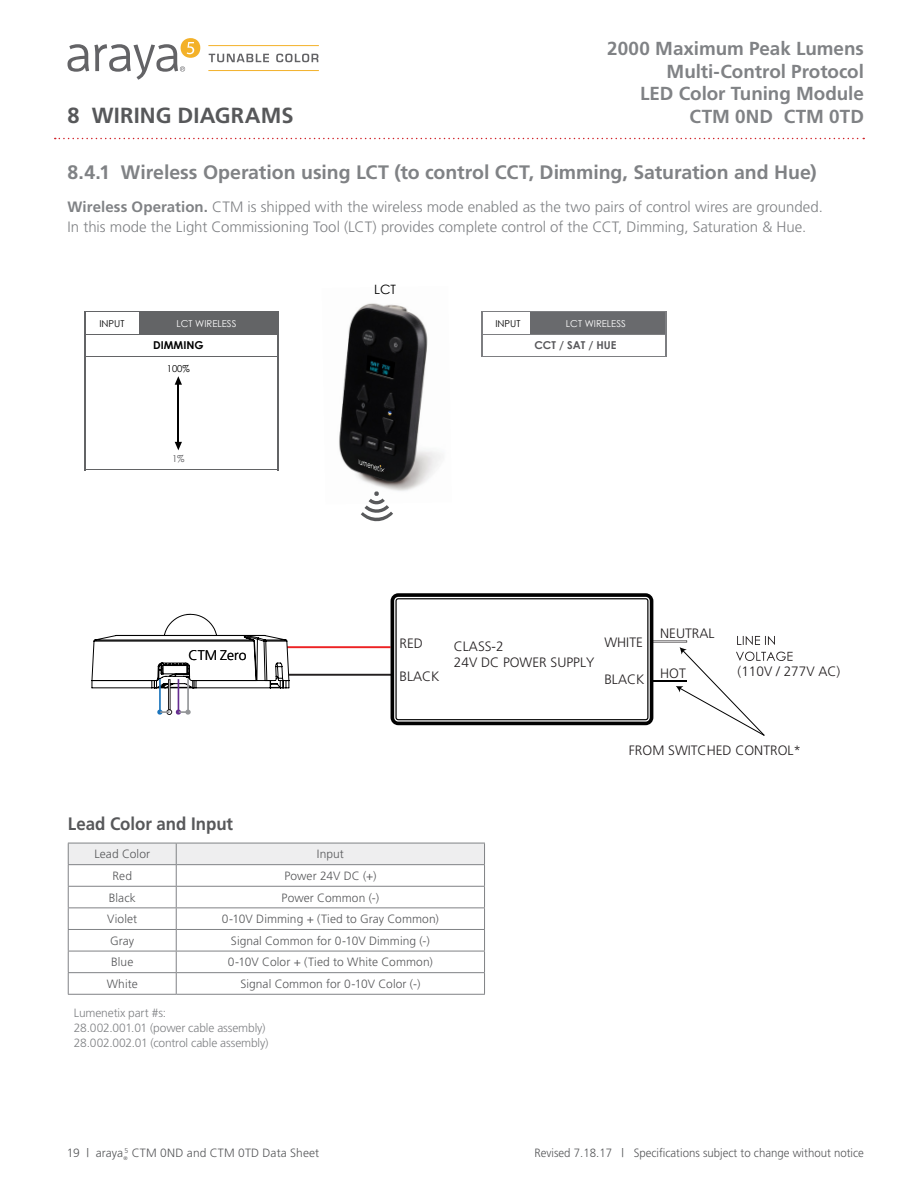
<style>
.page{position:relative;width:918px;height:1188px;background:#fff}
.page>*{position:absolute;margin:0;border:0;box-sizing:border-box;transform-origin:0 0}
.Chapter_Head{font:700 21.9px "Frutiger";letter-spacing:.005em;color:#57585a}
.Body{font:700 19.5px "Frutiger";letter-spacing:-.005em;color:#808285}
.t1{font:700 18.9px/22.5px "Frutiger";color:#808285;text-align:right}
.Subhead{font:700 18px "Frutiger";color:#57585a;scale:.94 1}
.Body-2{font:300 15px/19.5px "Frutiger";color:#808285}
.t2{font:300 13.95px "Frutiger";color:#000}
.t3{font:300 13.65px/16.4px "Frutiger";color:#231f20}
.t4{font:12.9px "Century Gothic";color:#000}
.Table_body_centered{font:300 12px "Frutiger";letter-spacing:.005em;color:#57585a}
.Table_only{font:300 12px/15px "Frutiger";letter-spacing:-.01em;color:#808285}
.Table_body_centered-2{font:300 12px "Frutiger";letter-spacing:.005em;color:#57585a;scale:.95 1}
.t5{font:700 10.8px "Century Gothic";color:#59595c}
.t6{font:700 10.8px "Century Gothic";color:#010101}
.t7{font:9.45px "Century Gothic";color:#fff}
.t8{font:9.45px "Century Gothic";color:#010101}
.t9{font:9.45px "Century Gothic";color:#59595c}
.t10{font:300 5.25px "Frutiger";color:#57585a}
.s1{font-weight:700}
</style>
<div class="page">
<svg style="left:55px;top:138px;width:809px;height:1px"></svg>
<hr style="left:208px;top:45px;width:111px;height:1px;background:#f3b129">
<hr style="left:208px;top:70px;width:111px;height:1px;background:#f3b129">
<div style="left:181px;top:38px;width:19px;height:20px;background:#f3b129;border-radius:50%"></div>
<svg style="left:68px;top:42px;width:126px;height:38px"></svg>
<svg style="left:209px;top:54px;width:109px;height:8px"></svg>
<svg style="left:68px;top:843px;width:417px;height:151px"></svg>
<hr style="left:68px;top:994px;width:108px;height:1px;background:#808285">
<hr style="left:176px;top:994px;width:309px;height:1px;background:#808285">
<hr style="left:287px;top:646px;width:104px;height:2px;background:#ed2224">
<hr style="left:289px;top:674px;width:103px;height:2px;background:#231f20">
<img style="left:339px;top:303px;width:102px;height:188px">
<img style="left:358px;top:459px;width:27px;height:13px">
<div style="left:139px;top:311px;width:140px;height:23px;background:#636466"></div>
<hr style="left:84px;top:311px;width:1px;height:159px;background:#636466">
<hr style="left:278px;top:311px;width:1px;height:159px;background:#636466">
<hr style="left:86px;top:334px;width:192px;height:1px;background:#636466">
<hr style="left:85px;top:311px;width:193px;height:1px;background:#636466">
<hr style="left:85px;top:469px;width:193px;height:1px;background:#626365">
<div style="left:530px;top:311px;width:136px;height:23px;background:#696a6d"></div>
<hr style="left:481px;top:334px;width:186px;height:1px;background:#7d7e81">
<hr style="left:666px;top:311px;width:1px;height:46px;background:#7d7e81">
<hr style="left:481px;top:311px;width:2px;height:46px;background:#7d7e81">
<hr style="left:481px;top:311px;width:186px;height:1px;background:#7d7e81">
<hr style="left:481px;top:356px;width:186px;height:1px;background:#7d7e81">
<hr style="left:86px;top:356px;width:192px;height:1px;background:#636466">
<hr style="left:178px;top:384px;width:1px;height:58px;background:#010101">
<svg style="left:175px;top:376px;width:7px;height:9px"></svg>
<svg style="left:175px;top:442px;width:7px;height:8px"></svg>
<svg style="left:361px;top:491px;width:32px;height:31px"></svg>
<svg style="left:91px;top:614px;width:199px;height:74px"></svg>
<hr style="left:159px;top:679px;width:2px;height:32px;background:#1c75bc">
<hr style="left:178px;top:679px;width:1px;height:32px;background:#662d91">
<hr style="left:187px;top:679px;width:2px;height:32px;background:#939598">
<svg style="left:157px;top:709px;width:34px;height:6px"></svg>
<div style="left:168px;top:679px;width:2px;height:31px;border:1px solid #231f20"></div>
<svg style="left:391px;top:593px;width:402px;height:143px"></svg>
<p class="Chapter_Head" style="left:68px;top:103px;width:228px">8 WIRING DIAGRAMS</p>
<h3 class="t1" style="left:607px;top:37px;width:258px">2000 Maximum Peak Lumens<br>Multi-Control Protocol<br>LED Color Tuning Module<br>CTM 0ND CTM 0TD</h3>
<p class="Body" style="left:68px;top:161px;width:751px">8.4.1 Wireless Operation using LCT (to control CCT, Dimming, Saturation and Hue)</p>
<p class="Body-2" style="left:68px;top:197px;width:757px"><span class="s1">Wireless Operation.</span> CTM is shipped with the wireless mode enabled as the two pairs of control wires are grounded.<br>In this mode the Light Commissioning Tool (LCT) provides complete control of the CCT, Dimming, Saturation &amp; Hue.</p>
<p class="t4" style="left:374px;top:282px;width:23px">LCT</p>
<p class="t7" style="left:176px;top:317px;width:61px">LCT WIRELESS</p>
<p class="t7" style="left:566px;top:317px;width:61px">LCT WIRELESS</p>
<p class="t8" style="left:99px;top:317px;width:27px">INPUT</p>
<p class="t8" style="left:495px;top:317px;width:27px">INPUT</p>
<p class="t6" style="left:153px;top:339px;width:52px">DIMMING</p>
<p class="t5" style="left:535px;top:339px;width:83px">CCT / SAT / HUE</p>
<p class="t8" style="left:167px;top:362px;width:25px">100%</p>
<p class="t9" style="left:172px;top:453px;width:14px">1%</p>
<p class="t2" style="left:188px;top:647px;width:60px">CTM Zero</p>
<p class="t3" style="left:399px;top:635px;width:25px">RED</p>
<p class="t3" style="left:399px;top:668px;width:42px">BLACK</p>
<p class="t3" style="left:454px;top:638px;width:142px">CLASS-2<br>24V DC POWER SUPPLY</p>
<p class="t3" style="left:604px;top:634px;width:40px">WHITE</p>
<p class="t3" style="left:604px;top:671px;width:42px">BLACK</p>
<p class="t3" style="left:660px;top:625px;width:56px">NEUTRAL</p>
<p class="t3" style="left:660px;top:665px;width:27px">HOT</p>
<p class="t3" style="left:738px;top:664px;width:104px">(110V / 277V AC)</p>
<p class="t3" style="left:629px;top:742px;width:174px">FROM SWITCHED CONTROL*</p>
<p class="Subhead" style="left:68px;top:813px;width:177px">Lead Color and Input</p>
<p class="Table_body_centered" style="left:94px;top:848px;width:57px">Lead Color</p>
<p class="Table_body_centered" style="left:317px;top:848px;width:29px">Input</p>
<p class="Table_body_centered" style="left:112px;top:869px;width:21px">Red</p>
<p class="Table_body_centered" style="left:284px;top:869px;width:94px">Power 24V DC (+)</p>
<p class="Table_body_centered" style="left:109px;top:891px;width:28px">Black</p>
<p class="Table_body_centered" style="left:282px;top:891px;width:99px">Power Common (-)</p>
<p class="Table_body_centered" style="left:107px;top:912px;width:32px">Violet</p>
<p class="Table_body_centered" style="left:222px;top:912px;width:218px">0-10V Dimming + (Tied to Gray Common)</p>
<p class="Table_body_centered" style="left:110px;top:934px;width:26px">Gray</p>
<p class="Table_body_centered" style="left:231px;top:934px;width:200px">Signal Common for 0-10V Dimming (-)</p>
<p class="Table_body_centered" style="left:111px;top:956px;width:24px">Blue</p>
<p class="Table_body_centered" style="left:228px;top:956px;width:206px">0-10V Color + (Tied to White Common)</p>
<p class="Table_body_centered" style="left:107px;top:977px;width:33px">White</p>
<p class="Table_body_centered" style="left:240px;top:977px;width:181px">Signal Common for 0-10V Color (-)</p>
<p class="Table_only" style="left:74px;top:1005px;width:196px">Lumenetix part #s:<br>28.002.001.01 (power cable assembly)<br>28.002.002.01 (control cable assembly)</p>
<p class="Table_body_centered" style="left:67px;top:1146px;width:254px">19 | araya <sup>5</sup> CTM 0ND and CTM 0TD Data Sheet</p>
<p class="t10" style="left:124px;top:1155px;width:6px">®</p>
<p class="Table_body_centered-2" style="left:534px;top:1146px;width:348px">Revised 7.18.17 | Specifications subject to change without notice</p>
</div>
